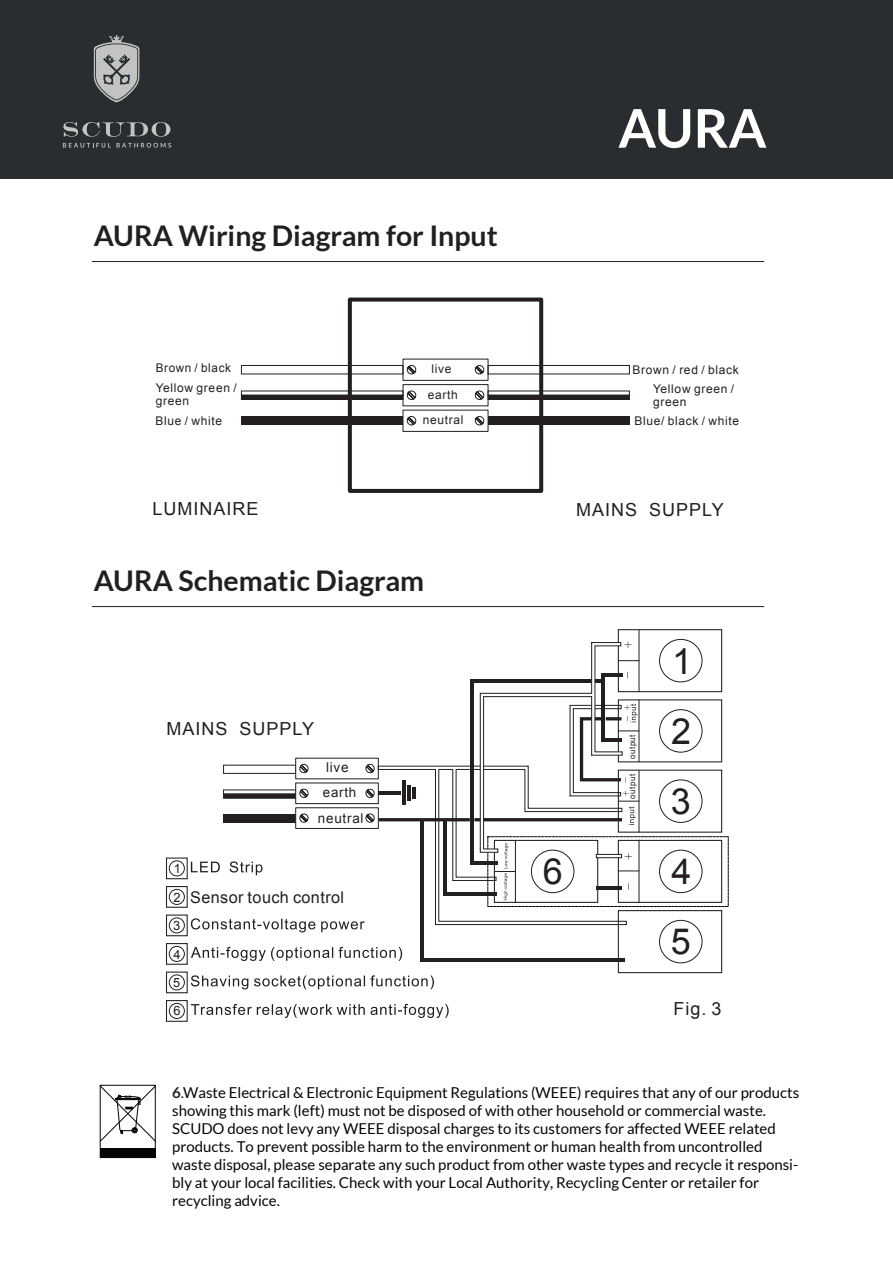
<style>
.page{position:relative;width:893px;height:1263px;background:#fff}
.page>*{position:absolute;margin:0;border:0;box-sizing:border-box;transform-origin:0 0}
.t1{font:700 53.4px "Lato";color:#fff}
.t2{font:36px "Arial";color:#231f20}
.t3{font:700 28.5px "Lato";color:#231f20}
.t4{font:18px "Arial";letter-spacing:.055em;color:#231f20}
.t5{font:16.2px "Arial";letter-spacing:.025em;color:#231f20}
.t6{font:15px/18px "Lato";color:#050504}
.t7{font:13.5px/24.8px "Arial";letter-spacing:.055em;color:#231f20}
.t8{font:12.75px "Arial";color:#231f20}
.t9{font:12px/13.4px "Arial";letter-spacing:.055em;color:#231f20}
.t10{font:8.1px "Arial";letter-spacing:.055em;color:#231f20}
.s1{font-weight:700;color:#231f20}
.s2{color:#231f20}
</style>
<div class="page">
<div style="left:0;top:0;width:893px;height:178px;background:#292d2f"></div>
<hr style="left:92px;top:261px;width:672px;height:1px;background:#231f20">
<hr style="left:92px;top:606px;width:672px;height:1px;background:#231f20">
<svg style="left:63px;top:143px;width:108px;height:5px"></svg>
<svg style="left:63px;top:122px;width:107px;height:15px"></svg>
<svg style="left:94px;top:35px;width:45px;height:67px"></svg>
<hr style="left:100px;top:1157px;width:55px;height:1px;background:#050504">
<svg style="left:100px;top:1085px;width:55px;height:57px"></svg>
<div style="left:100px;top:1148px;width:55px;height:9px;background:#050504"></div>
<div style="left:348px;top:298px;width:195px;height:195px;background:#fff;border:4px solid #231f20"></div>
<div style="left:403px;top:384px;width:85px;height:22px;background:#fff;border:1px solid #231f20"></div>
<div style="left:403px;top:410px;width:85px;height:22px;background:#fff;border:1px solid #231f20"></div>
<div style="left:403px;top:359px;width:85px;height:22px;background:#fff;border:1px solid #231f20"></div>
<svg style="left:406px;top:365px;width:11px;height:10px"></svg>
<svg style="left:406px;top:390px;width:11px;height:10px"></svg>
<svg style="left:406px;top:416px;width:11px;height:10px"></svg>
<svg style="left:474px;top:365px;width:11px;height:10px"></svg>
<svg style="left:474px;top:390px;width:11px;height:10px"></svg>
<svg style="left:474px;top:416px;width:11px;height:10px"></svg>
<div style="left:241px;top:365px;width:162px;height:9px;border:1px solid #231f20"></div>
<div style="left:488px;top:365px;width:142px;height:9px;border:1px solid #231f20"></div>
<div style="left:241px;top:416px;width:162px;height:9px;background:#231f20"></div>
<div style="left:488px;top:416px;width:142px;height:9px;background:#231f20"></div>
<div style="left:241px;top:395px;width:162px;height:5px;background:#231f20"></div>
<div style="left:488px;top:395px;width:142px;height:5px;background:#231f20"></div>
<div style="left:618px;top:910px;width:104px;height:63px;border:1px solid #231f20"></div>
<div style="left:618px;top:629px;width:104px;height:63px;border:1px solid #231f20"></div>
<hr style="left:639px;top:630px;width:1px;height:62px;background:#231f20">
<hr style="left:420px;top:819px;width:4px;height:142px;background:#231f20">
<hr style="left:420px;top:958px;width:205px;height:4px;background:#231f20">
<div style="left:659px;top:639px;width:43px;height:43px;border:1px solid #231f20;border-radius:50%"></div>
<div style="left:659px;top:920px;width:43px;height:43px;border:1px solid #231f20;border-radius:50%"></div>
<svg style="left:191px;top:947px;width:211px;height:14px"></svg>
<svg style="left:191px;top:975px;width:243px;height:14px"></svg>
<svg style="left:191px;top:1004px;width:258px;height:14px"></svg>
<div style="left:166px;top:857px;width:22px;height:22px;border:1px solid #231f20"></div>
<div style="left:169px;top:860px;width:16px;height:16px;border:1px solid #231f20;border-radius:50%"></div>
<div style="left:166px;top:943px;width:22px;height:22px;border:1px solid #231f20"></div>
<div style="left:169px;top:946px;width:16px;height:16px;border:1px solid #231f20;border-radius:50%"></div>
<div style="left:166px;top:914px;width:22px;height:22px;border:1px solid #231f20"></div>
<div style="left:169px;top:917px;width:16px;height:16px;border:1px solid #231f20;border-radius:50%"></div>
<div style="left:166px;top:886px;width:22px;height:22px;border:1px solid #231f20"></div>
<div style="left:169px;top:889px;width:16px;height:16px;border:1px solid #231f20;border-radius:50%"></div>
<div style="left:166px;top:971px;width:22px;height:22px;border:1px solid #231f20"></div>
<div style="left:169px;top:974px;width:16px;height:16px;border:1px solid #231f20;border-radius:50%"></div>
<div style="left:166px;top:1000px;width:22px;height:22px;border:1px solid #231f20"></div>
<div style="left:169px;top:1003px;width:16px;height:16px;border:1px solid #231f20;border-radius:50%"></div>
<svg style="left:191px;top:642px;width:538px;height:290px"></svg>
<h3 class="t3" style="left:94px;top:219px;width:405px">AURA Wiring Diagram for Input</h3>
<h1 class="t1" style="left:618px;top:98px;width:150px">AURA</h1>
<p class="t9" style="left:156px;top:361px;width:77px">Brown / black</p>
<p class="t9" style="left:432px;top:362px;width:22px">live</p>
<p class="t9" style="left:633px;top:363px;width:108px">Brown / red / black</p>
<p class="t9" style="left:428px;top:388px;width:32px">earth</p>
<p class="t9" style="left:155px;top:414px;width:68px">Blue / white</p>
<p class="t9" style="left:423px;top:413px;width:42px">neutral</p>
<p class="t9" style="left:634px;top:414px;width:106px">Blue/ black / white</p>
<p class="t9" style="left:156px;top:381px;width:82px">Yellow green / green</p>
<p class="t9" style="left:653px;top:382px;width:82px">Yellow green / green</p>
<p class="t4" style="left:152px;top:496px;width:108px">LUMINAIRE</p>
<p class="t4" style="left:576px;top:497px;width:149px">MAINS SUPPLY</p>
<h3 class="t3" style="left:94px;top:564px;width:332px">AURA Schematic Diagram</h3>
<p class="t4" style="left:167px;top:716px;width:149px">MAINS SUPPLY</p>
<p class="t7" style="left:323px;top:755px;width:35px">live earth</p>
<p class="t7" style="left:318px;top:806px;width:47px">neutral</p>
<p class="t8" style="left:174px;top:860px;width:9px">1</p>
<p class="t8" style="left:173px;top:888px;width:9px">2</p>
<p class="t8" style="left:173px;top:917px;width:9px">3</p>
<p class="t8" style="left:174px;top:945px;width:9px">4</p>
<p class="t8" style="left:173px;top:973px;width:9px">5</p>
<p class="t8" style="left:173px;top:1002px;width:9px">6</p>
<p class="t5" style="left:190px;top:886px;width:156px">Sensor touch control</p>
<h2 class="t2" style="left:543px;top:847px;width:22px">6</h2>
<p class="t10" style="left:627px;top:759px;width:26px;rotate:-90deg">output</p>
<p class="t10" style="left:627px;top:799px;width:26px;rotate:-90deg">output</p>
<h2 class="t2" style="left:672px;top:636px;width:22px">1</h2>
<h2 class="t2" style="left:671px;top:706px;width:22px">2</h2>
<h2 class="t2" style="left:671px;top:776px;width:22px">3</h2>
<h2 class="t2" style="left:671px;top:847px;width:22px">4</h2>
<h2 class="t2" style="left:671px;top:917px;width:22px">5</h2>
<p class="t4" style="left:673px;top:996px;width:50px">Fig. 3</p>
<p class="t6" style="left:172px;top:1083px;width:628px"><span class="s1">6</span><span class="s2">.</span>Waste Electrical &amp; Electronic Equipment Regulations (WEEE) requires that any of our products showing this mark (left) must not be disposed of with other household or commercial waste.<br>SCUDO does not levy any WEEE disposal charges to its customers for affected WEEE related products. To prevent possible harm to the environment or human health from uncontrolled waste disposal, please separate any such product from other waste types and recycle it responsi&shy;bly at your local facilities. Check with your Local Authority, Recycling Center or retailer for recycling advice.</p>
</div>
